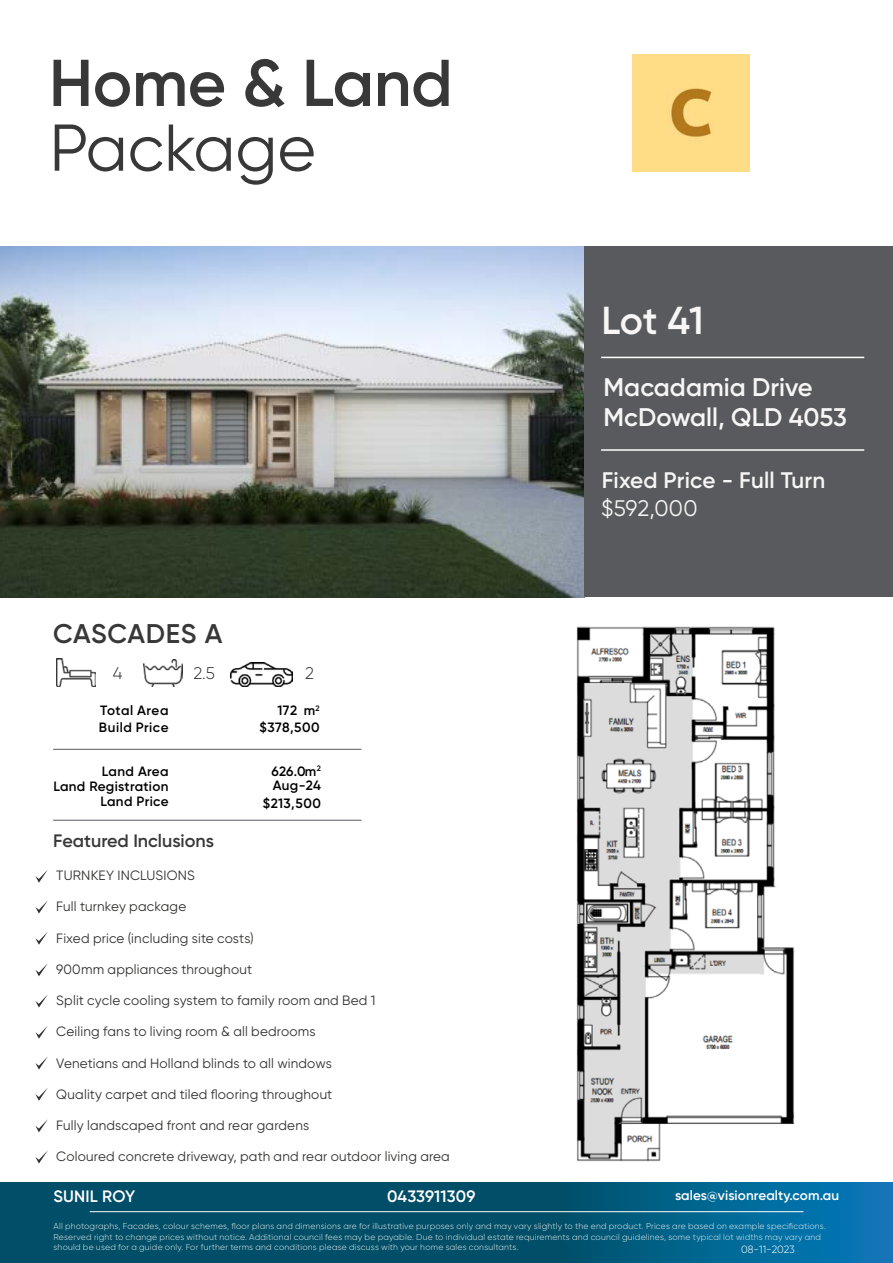
<style>
.page{position:relative;width:893px;height:1263px;background:#fff}
.page>*{position:absolute;margin:0;border:0;box-sizing:border-box;transform-origin:0 0}
.t1{font:600 66px "Gilroy";letter-spacing:-.005em;color:#383838}
.t2{font:66px "Gilroy";color:#383838}
.t3{font:600 39px "Gilroy";color:#f7f5f5}
.t4{font:600 27px "Gilroy";letter-spacing:.02em;color:#383838}
.t5{font:600 25.5px/30.6px "Gilroy";color:#f7f5f5}
.t6{font:600 22.5px "Gilroy";letter-spacing:.01em;color:#f7f5f5}
.t7{font:22.5px "Gilroy";letter-spacing:.01em;color:#f7f5f5}
.t8{font:600 18px "Gilroy";color:#383838}
.t9{font:300 16.8px "Gilroy";color:#31302f}
.t10{font:600 16.5px "Gilroy";letter-spacing:.01em;color:#fff}
.t11{font:13.5px "Gilroy";letter-spacing:.015em;color:#31302f}
.t12{font:600 13.5px/15px "Gilroy";letter-spacing:.025em;color:#000101;text-align:right}
.t13{font:600 13.5px "Gilroy";letter-spacing:.01em;color:#fff}
.t14{font:300 10.5px "Gilroy";letter-spacing:-.01em;color:#fff}
.t15{font:300 8.55px/10.2px "Gilroy";letter-spacing:.025em;color:#e8ebeb}
</style>
<div class="page">
<svg style="left:0;top:1182px;width:893px;height:81px;background:#015778"></svg>
<img style="left:0;top:247px;width:585px;height:350px">
<div style="left:585px;top:247px;width:308px;height:350px;background:#585a5d"></div>
<svg style="left:35px;top:870px;width:13px;height:13px"></svg>
<svg style="left:35px;top:900px;width:13px;height:13px"></svg>
<svg style="left:35px;top:932px;width:13px;height:13px"></svg>
<svg style="left:35px;top:963px;width:13px;height:13px"></svg>
<svg style="left:35px;top:994px;width:13px;height:13px"></svg>
<svg style="left:35px;top:1026px;width:13px;height:13px"></svg>
<svg style="left:35px;top:1056px;width:13px;height:13px"></svg>
<svg style="left:35px;top:1088px;width:13px;height:13px"></svg>
<svg style="left:35px;top:1119px;width:13px;height:13px"></svg>
<svg style="left:35px;top:1150px;width:13px;height:13px"></svg>
<hr style="left:601px;top:449px;width:263px;height:2px;background:#fff">
<hr style="left:601px;top:357px;width:263px;height:1px;background:#fff">
<img style="left:576px;top:626px;width:219px;height:536px">
<hr style="left:53px;top:820px;width:308px;height:1px;background:#585a5d">
<img style="left:143px;top:659px;width:39px;height:27px">
<img style="left:56px;top:658px;width:40px;height:28px">
<img style="left:230px;top:662px;width:63px;height:24px">
<hr style="left:53px;top:749px;width:308px;height:1px;background:#585a5d">
<img style="left:633px;top:54px;width:116px;height:117px">
<hr style="left:90px;top:1211px;width:713px;height:1px;background:#fff">
<h1 class="t1" style="left:49px;top:42px;width:405px">Home &amp; Land</h1>
<h1 class="t2" style="left:49px;top:107px;width:268px">Package</h1>
<h3 class="t4" style="left:53px;top:617px;width:171px">CASCADES A</h3>
<h3 class="t9" style="left:113px;top:662px;width:11px">4</h3>
<h3 class="t9" style="left:193px;top:662px;width:23px">2.5</h3>
<h3 class="t9" style="left:305px;top:662px;width:10px">2</h3>
<h3 class="t12" style="left:100px;top:703px;width:70px">Total Area</h3>
<h3 class="t12" style="left:277px;top:703px;width:44px">172 m<sup>2</sup></h3>
<h3 class="t12" style="left:99px;top:719px;width:71px">Build Price</h3>
<h3 class="t12" style="left:259px;top:719px;width:62px">$378,500</h3>
<h3 class="t12" style="left:53px;top:764px;width:117px">Land Area<br>Land Registration<br>Land Price</h3>
<h3 class="t8" style="left:53px;top:829px;width:162px">Featured Inclusions</h3>
<h3 class="t12" style="left:271px;top:764px;width:51px">626.0m<sup>2</sup></h3>
<h3 class="t12" style="left:273px;top:778px;width:50px">Aug-24</h3>
<h3 class="t12" style="left:263px;top:796px;width:60px">$213,500</h3>
<h3 class="t11" style="left:56px;top:867px;width:140px">TURNKEY INCLUSIONS</h3>
<h3 class="t11" style="left:56px;top:898px;width:131px">Full turnkey package</h3>
<h3 class="t11" style="left:56px;top:930px;width:199px">Fixed price (including site costs)</h3>
<h3 class="t11" style="left:56px;top:961px;width:197px">900mm appliances throughout</h3>
<h3 class="t11" style="left:56px;top:992px;width:321px">Split cycle cooling system to family room and Bed 1</h3>
<h3 class="t11" style="left:56px;top:1023px;width:261px">Ceiling fans to living room &amp; all bedrooms</h3>
<h3 class="t11" style="left:56px;top:1054px;width:277px">Venetians and Holland blinds to all windows</h3>
<h3 class="t11" style="left:56px;top:1086px;width:278px">Quality carpet and tiled flooring throughout</h3>
<h3 class="t11" style="left:56px;top:1117px;width:254px">Fully landscaped front and rear gardens</h3>
<h3 class="t11" style="left:56px;top:1148px;width:395px">Coloured concrete driveway, path and rear outdoor living area</h3>
<h2 class="t3" style="left:601px;top:296px;width:104px">Lot 41</h2>
<h3 class="t5" style="left:604px;top:371px;width:245px">Macadamia Drive<br>McDowall, QLD 4053</h3>
<h3 class="t6" style="left:602px;top:466px;width:225px">Fixed Price - Full Turn</h3>
<h3 class="t7" style="left:601px;top:494px;width:98px">$592,000</h3>
<h3 class="t10" style="left:53px;top:1186px;width:83px">SUNIL ROY</h3>
<h3 class="t10" style="left:387px;top:1186px;width:90px">0433911309</h3>
<h3 class="t13" style="left:675px;top:1186px;width:166px">sales@visionrealty.com.au</h3>
<p class="t15" style="left:53px;top:1221px;width:774px">All photographs, Facades, colour schemes, floor plans and dimensions are for illustrative purposes only and may vary slightly to the end product. Prices are based on example specifications.<br>Reserved right to change prices without notice. Additional council fees may be payable. Due to individual estate requirements and council guidelines, some typical lot widths may vary and should be used for a guide only. For further terms and conditions please discuss with your home sales consultants.</p>
<p class="t14" style="left:741px;top:1243px;width:55px">08-11-2023</p>
</div>
